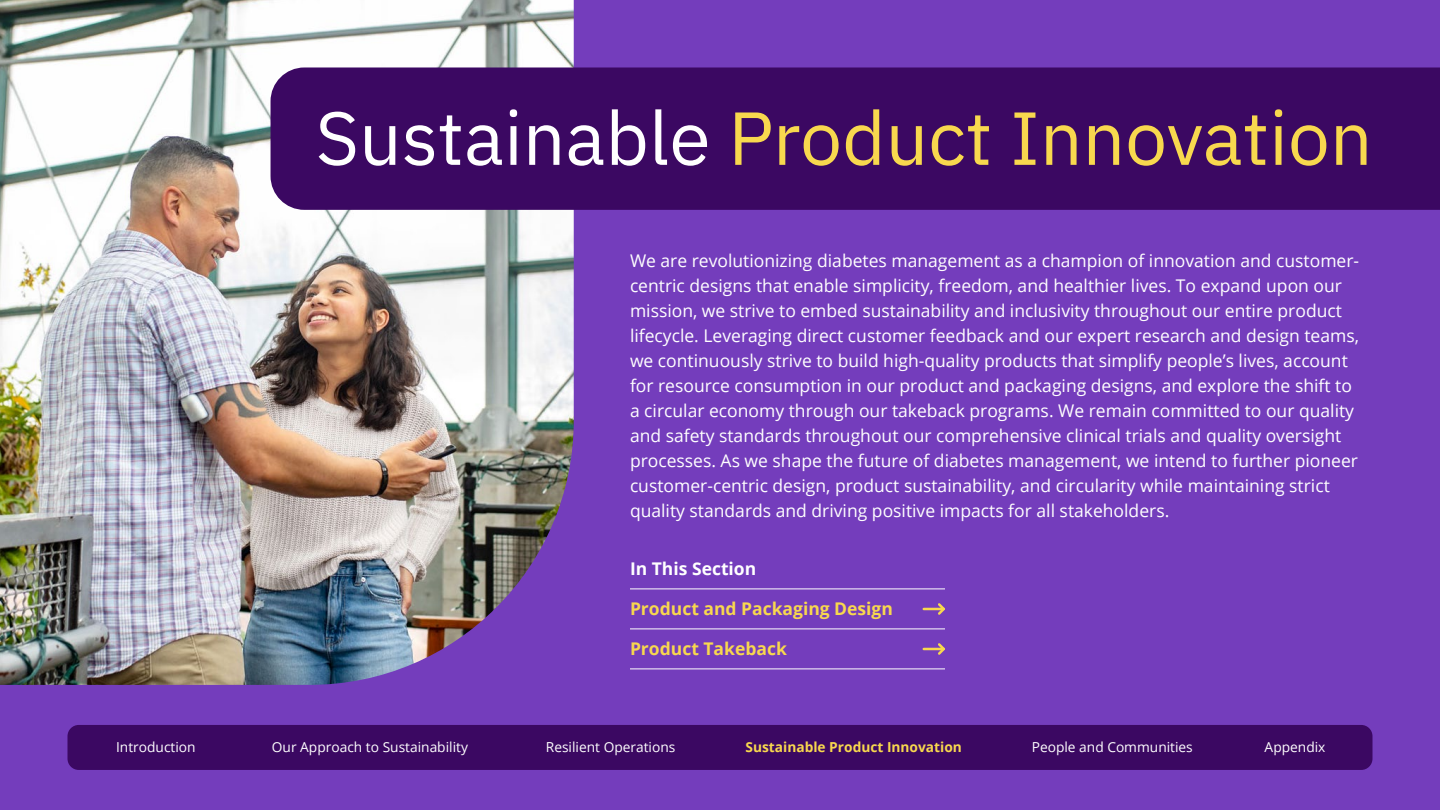
<style>
.page{position:relative;width:1440px;height:810px;background:#743dbc}
.page>*{position:absolute;margin:0;border:0;box-sizing:border-box;transform-origin:0 0}
.t1{font:75px "IBM Plex Sans";color:#f8d84e}
.t2{font:17.5px/25px "Open Sans";color:#fff}
.t3{font:700 17.5px "Open Sans";color:#f8d84e}
.t4{font:700 17.5px "Open Sans";color:#fff}
.t5{font:13.75px "Open Sans";color:#fff}
.t6{font:700 13.75px "Open Sans";color:#f8d84e}
.s1{color:#fff}
</style>
<div class="page">
<img style="left:0;top:0;width:574px;height:685px">
<hr style="left:630px;top:589px;width:315px;height:1px;background:#fff">
<hr style="left:924px;top:608px;width:20px;height:2px;background:#f8d84e">
<svg style="left:936px;top:603px;width:9px;height:12px"></svg>
<hr style="left:630px;top:629px;width:315px;height:1px;background:#fff">
<hr style="left:924px;top:648px;width:20px;height:2px;background:#f8d84e">
<svg style="left:936px;top:643px;width:9px;height:12px"></svg>
<hr style="left:630px;top:669px;width:315px;height:1px;background:#fff">
<div style="left:271px;top:68px;width:1169px;height:142px;background:#3b0862"></div>
<div style="left:68px;top:725px;width:1304px;height:45px;background:#3b0862;border-radius:11px"></div>
<h1 class="t1" style="left:316px;top:81px;width:1058px"><span class="s1">Sustainable</span> Product Innovation</h1>
<p class="t2" style="left:630px;top:248px;width:731px">We are revolutionizing diabetes management as a champion of innovation and customer&shy;centric designs that enable simplicity, freedom, and healthier lives. To expand upon our mission, we strive to embed sustainability and inclusivity throughout our entire product lifecycle. Leveraging direct customer feedback and our expert research and design teams, we continuously strive to build high-quality products that simplify people’s lives, account for resource consumption in our product and packaging designs, and explore the shift to a circular economy through our takeback programs. We remain committed to our quality and safety standards throughout our comprehensive clinical trials and quality oversight processes. As we shape the future of diabetes management, we intend to further pioneer customer-centric design, product sustainability, and circularity while maintaining strict quality standards and driving positive impacts for all stakeholders.</p>
<p class="t4" style="left:630px;top:556px;width:128px">In This Section</p>
<p class="t3" style="left:630px;top:596px;width:265px">Product and Packaging Design</p>
<p class="t3" style="left:630px;top:636px;width:158px">Product Takeback</p>
<p class="t5" style="left:116px;top:738px;width:81px">Introduction</p>
<p class="t5" style="left:272px;top:738px;width:198px">Our Approach to Sustainability</p>
<p class="t5" style="left:546px;top:738px;width:131px">Resilient Operations</p>
<p class="t6" style="left:745px;top:738px;width:218px">Sustainable Product Innovation</p>
<p class="t5" style="left:1032px;top:738px;width:163px">People and Communities</p>
<p class="t5" style="left:1265px;top:738px;width:62px">Appendix</p>
</div>
